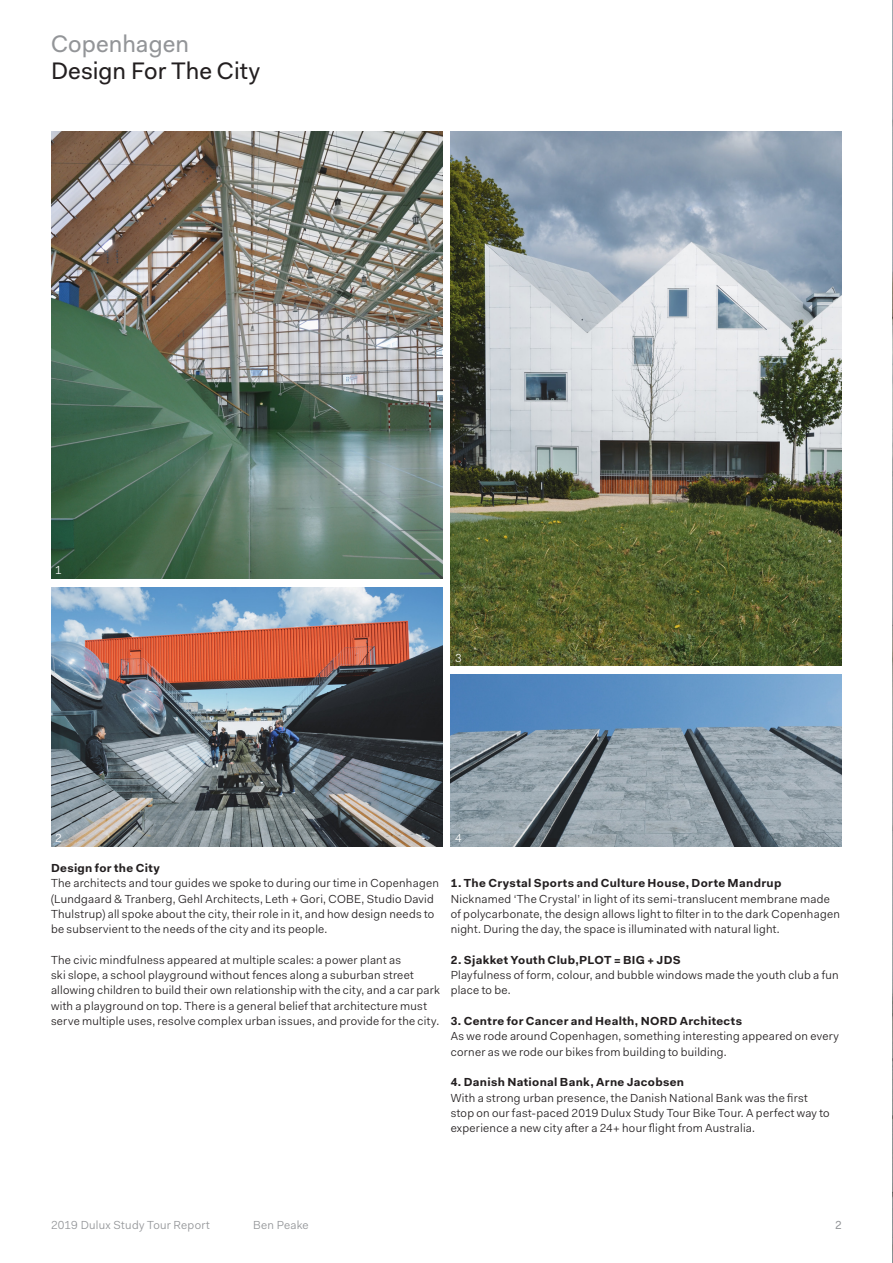
<style>
.page{position:relative;width:893px;height:1263px;background:#fff}
.page>*{position:absolute;margin:0;border:0;box-sizing:border-box;transform-origin:0 0}
.t1{font:24px "Fakt Pro";letter-spacing:.005em;color:#231f20}
.t2{font:24px "Fakt Pro";letter-spacing:.005em;color:#939598}
.Paragraph_Style_1{font:11.7px/15.3px "Fakt Pro Blond";letter-spacing:.025em;color:#231f20}
.Paragraph_Style_1-2{font:700 11.7px "Fakt Pro";letter-spacing:.03em;color:#231f20}
.t3{font:11.7px "Fakt Pro Blond";letter-spacing:.025em;color:#939598}
.t4{font:11.7px "Fakt Pro Blond";color:#fff}
.t5{font:11.7px "Fakt Pro";color:#939598}
</style>
<div class="page">
<img style="left:892px;top:0;width:1px;height:1263px">
<img style="left:51px;top:587px;width:391px;height:259px">
<img style="left:51px;top:132px;width:391px;height:446px">
<img style="left:451px;top:132px;width:391px;height:534px">
<img style="left:451px;top:674px;width:391px;height:172px">
<p class="t2" style="left:51px;top:28px;width:140px">Copenhagen</p>
<p class="t1" style="left:51px;top:55px;width:210px">Design For The City</p>
<p class="t4" style="left:55px;top:562px;width:8px">1</p>
<p class="t4" style="left:455px;top:650px;width:8px">3</p>
<p class="t4" style="left:55px;top:830px;width:8px">2</p>
<p class="Paragraph_Style_1-2" style="left:51px;top:860px;width:110px">Design for the City</p>
<p class="Paragraph_Style_1" style="left:51px;top:875px;width:389px">The architects and tour guides we spoke to during our time in Copenhagen (Lundgaard &amp; Tranberg, Gehl Architects, Leth + Gori, COBE, Studio David Thulstrup) all spoke about the city, their role in it, and how design needs to be subservient to the needs of the city and its people.</p>
<p class="Paragraph_Style_1" style="left:51px;top:952px;width:391px">The civic mindfulness appeared at multiple scales: a power plant as<br>ski slope, a school playground without fences along a suburban street allowing children to build their own relationship with the city, and a car park with a playground on top. There is a general belief that architecture must serve multiple uses, resolve complex urban issues, and provide for the city.</p>
<p class="t4" style="left:455px;top:830px;width:8px">4</p>
<p class="Paragraph_Style_1-2" style="left:451px;top:875px;width:332px">1. The Crystal Sports and Culture House, Dorte Mandrup</p>
<p class="Paragraph_Style_1" style="left:451px;top:891px;width:391px">Nicknamed ‘The Crystal’ in light of its semi-translucent membrane made of polycarbonate, the design allows light to filter in to the dark Copenhagen night. During the day, the space is illuminated with natural light.</p>
<p class="Paragraph_Style_1-2" style="left:451px;top:952px;width:231px">2. Sjakket Youth Club,PLOT = BIG + JDS</p>
<p class="Paragraph_Style_1" style="left:451px;top:967px;width:389px">Playfulness of form, colour, and bubble windows made the youth club a fun place to be.</p>
<p class="Paragraph_Style_1-2" style="left:451px;top:1013px;width:293px">3. Centre for Cancer and Health, NORD Architects</p>
<p class="Paragraph_Style_1" style="left:451px;top:1028px;width:390px">As we rode around Copenhagen, something interesting appeared on every corner as we rode our bikes from building to building.</p>
<p class="Paragraph_Style_1-2" style="left:451px;top:1074px;width:235px">4. Danish National Bank, Arne Jacobsen</p>
<p class="Paragraph_Style_1" style="left:451px;top:1090px;width:380px">With a strong urban presence, the Danish National Bank was the first stop on our fast-paced 2019 Dulux Study Tour Bike Tour. A perfect way to experience a new city after a 24+ hour flight from Australia.</p>
<p class="t3" style="left:51px;top:1217px;width:160px">2019 Dulux Study Tour Report</p>
<p class="t3" style="left:253px;top:1217px;width:57px">Ben Peake</p>
<p class="t5" style="left:835px;top:1217px;width:8px">2</p>
</div>
